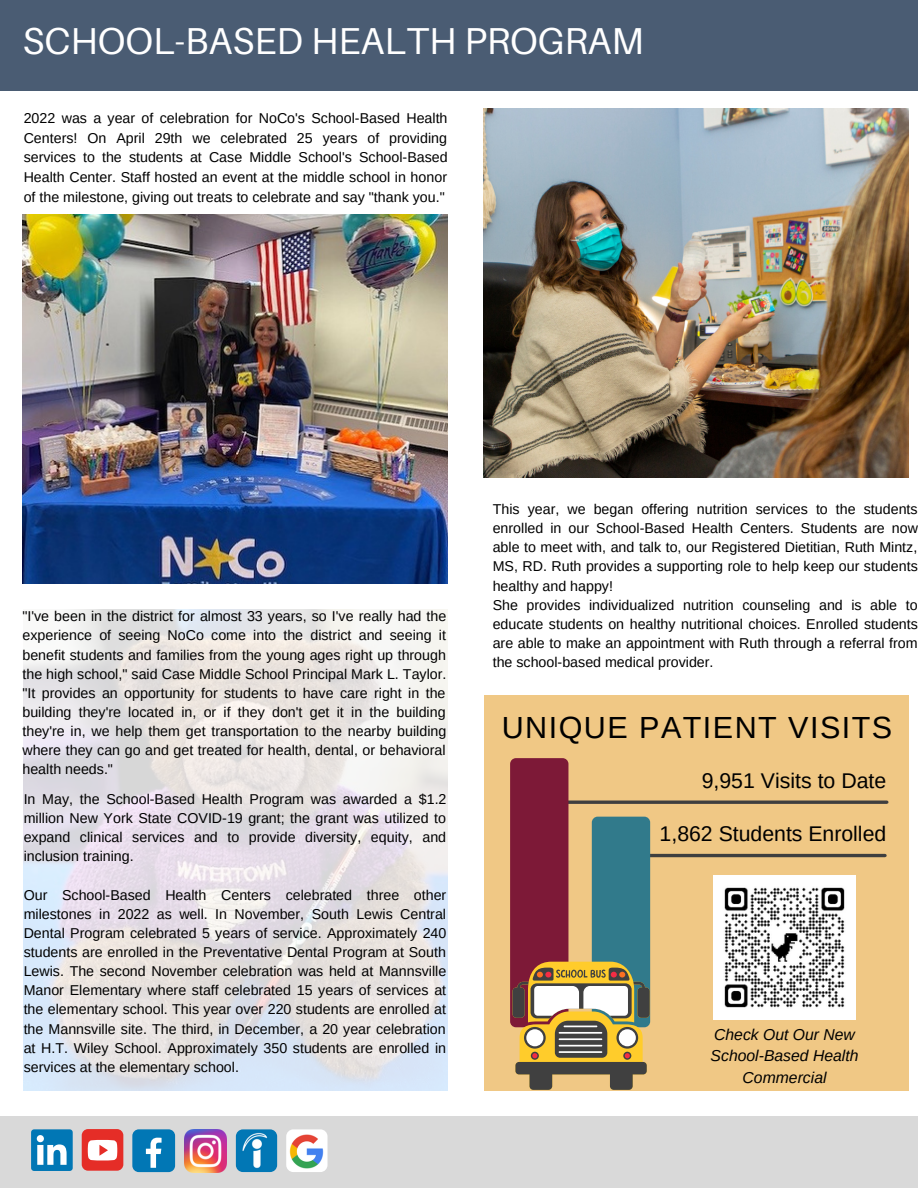
<style>
.page{position:relative;width:918px;height:1188px;background:#fff}
.page>*{position:absolute;margin:0;border:0;box-sizing:border-box;transform-origin:0 0}
.t1{font:37.5px "Aileron";color:#fff}
.t2{font:30.6px "Arimo";letter-spacing:.05em;color:#000}
.t3{font:21.3px "Arimo";color:#000}
.t4{font:italic 15.75px/21.3px "Arimo";color:#000;text-align:center}
.t5{font:14.25px/19.2px "Arimo";color:#000;text-align:justify}
</style>
<div class="page">
<img style="left:22px;top:215px;width:426px;height:369px">
<img style="left:24px;top:609px;width:424px;height:482px">
<div style="left:0;top:0;width:918px;height:91px;background:#4a5c73"></div>
<div style="left:0;top:1116px;width:918px;height:72px;background:#d9d9d9"></div>
<img style="left:483px;top:109px;width:425px;height:369px">
<div style="left:484px;top:695px;width:425px;height:396px;background:#f0c885"></div>
<hr style="left:541px;top:801px;width:346px;height:3px;background:#3f3f3f">
<hr style="left:614px;top:854px;width:271px;height:3px;background:#3f3f3f">
<div style="left:592px;top:817px;width:58px;height:210px;background:#317a8b;border-radius:6px"></div>
<div style="left:510px;top:758px;width:58px;height:269px;background:#7d1937;border-radius:6px"></div>
<img style="left:713px;top:875px;width:143px;height:144px">
<svg style="left:512px;top:962px;width:138px;height:128px"></svg>
<div style="left:31px;top:1129px;width:42px;height:42px;background:#0177b5;border-radius:3px"></div>
<svg style="left:37px;top:1135px;width:30px;height:30px"></svg>
<div style="left:132px;top:1129px;width:43px;height:43px;background:#0177b5;border-radius:6px"></div>
<svg style="left:146px;top:1138px;width:16px;height:30px"></svg>
<div style="left:82px;top:1129px;width:41px;height:42px;background:#e52d27;border-radius:6px"></div>
<svg style="left:88px;top:1140px;width:29px;height:20px"></svg>
<img style="left:184px;top:1129px;width:43px;height:43px">
<img style="left:236px;top:1129px;width:41px;height:43px;border-radius:7px">
<img style="left:286px;top:1129px;width:42px;height:43px;border-radius:7px">
<h1 class="t1" style="left:22px;top:18px;width:623px">SCHOOL-BASED HEALTH PROGRAM</h1>
<p class="t5" style="left:24px;top:108px;width:426px;line-height:20px">2022 was a year of celebration for NoCo's School-Based Health Centers! On April 29th we celebrated 25 years of providing services to the students at Case Middle School's School-Based Health Center. Staff hosted an event at the middle school in honor of the milestone, giving out treats to celebrate and say "thank you."</p>
<p class="t5" style="left:22px;top:607px;width:426px">"I've been in the district for almost 33 years, so I've really had the experience of seeing NoCo come into the district and seeing it benefit students and families from the young ages right up through the high school," said Case Middle School Principal Mark L. Taylor. "It provides an opportunity for students to have care right in the building they're located in, or if they don't get it in the building they're in, we help them get transportation to the nearby building where they can go and get treated for health, dental, or behavioral health needs."</p>
<p class="t5" style="left:24px;top:789px;width:424px">In May, the School-Based Health Program was awarded a $1.2 million New York State COVID-19 grant; the grant was utilized to expand clinical services and to provide diversity, equity, and inclusion training.</p>
<p class="t5" style="left:24px;top:885px;width:424px">Our School-Based Health Centers celebrated three other milestones in 2022 as well. In November, South Lewis Central Dental Program celebrated 5 years of service. Approximately 240 students are enrolled in the Preventative Dental Program at South Lewis. The second November celebration was held at Mannsville Manor Elementary where staff celebrated 15 years of services at the elementary school. This year over 220 students are enrolled at the Mannsville site. The third, in December, a 20 year celebration at H.T. Wiley School. Approximately 350 students are enrolled in services at the elementary school.</p>
<p class="t5" style="left:493px;top:500px;width:427px;text-align:left">This year, we began offering nutrition services to the students enrolled in our School-Based Health Centers. Students are now able to meet with, and talk to, our Registered Dietitian, Ruth Mintz, MS, RD. Ruth provides a supporting role to help keep our students healthy and happy!<br>She provides individualized nutrition counseling and is able to educate students on healthy nutritional choices. Enrolled students are able to make an appointment with Ruth through a referral from the school-based medical provider.</p>
<h2 class="t2" style="left:502px;top:711px;width:392px">UNIQUE PATIENT VISITS</h2>
<h3 class="t3" style="left:702px;top:769px;width:186px">9,951 Visits to Date</h3>
<h3 class="t3" style="left:660px;top:822px;width:228px">1,862 Students Enrolled</h3>
<p class="t4" style="left:711px;top:1024px;width:149px">Check Out Our New<br>School-Based Health<br>Commercial</p>
</div>
